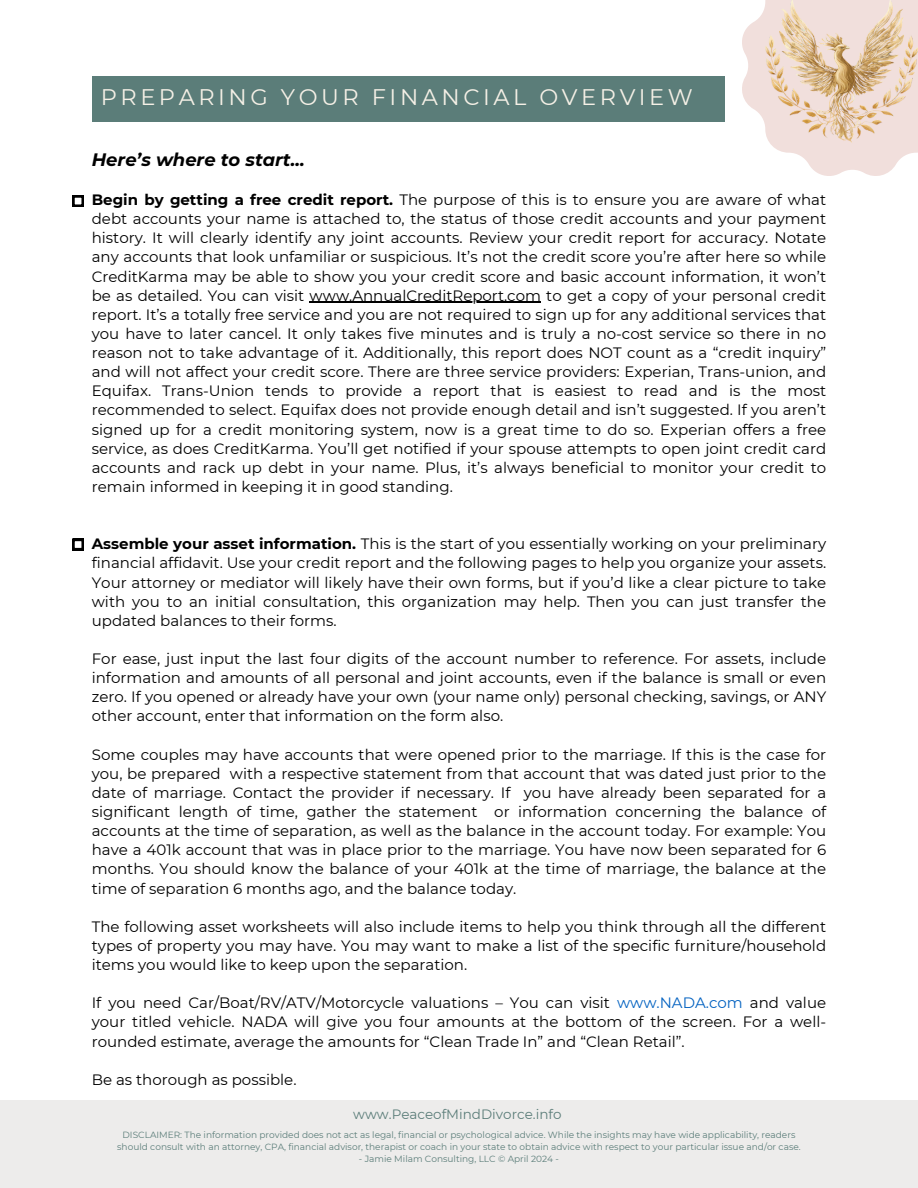
<style>
.page{position:relative;width:918px;height:1188px;background:#fff}
.page>*{position:absolute;margin:0;border:0;box-sizing:border-box;transform-origin:0 0}
.t1{font:22.5px "Montserrat";letter-spacing:.16em;color:#f5f0e6}
.t2{font:italic 700 18px "Montserrat";color:#000}
.t3{font:15px/19.2px "Montserrat";color:#000;text-align:justify}
.t4{font:13.5px "Montserrat";color:#5b7d79}
.t5{font:9px/12px "Montserrat";color:#5b7d79;text-align:center}
.s1{font-weight:700}
.s2{color:#0563c1}
</style>
<div class="page">
<hr style="left:310px;top:302px;width:231px;height:1px;background:#000">
<svg style="left:72px;top:195px;width:12px;height:12px"></svg>
<svg style="left:72px;top:539px;width:12px;height:11px"></svg>
<div style="left:0;top:1100px;width:918px;height:88px;background:#edeceb"></div>
<div style="left:92px;top:76px;width:632px;height:46px;background:#5b7d79"></div>
<svg style="left:742px;top:22px;width:162px;height:154px"></svg>
<img style="left:754px;top:0;width:164px;height:156px">
<h3 class="t1" style="left:101px;top:83px;width:594px">PREPARING YOUR FINANCIAL OVERVIEW</h3>
<p class="t2" style="left:92px;top:148px;width:215px">Here’s where to start...</p>
<p class="t3" style="left:92px;top:190px;width:736px"><span class="s1">Begin by getting a free credit report.</span> The purpose of this is to ensure you are aware of what debt accounts your name is attached to, the status of those credit accounts and your payment history. It will clearly identify any joint accounts. Review your credit report for accuracy. Notate any accounts that look unfamiliar or suspicious. It’s not the credit score you’re after here so while CreditKarma may be able to show you your credit score and basic account information, it won’t be as detailed. You can visit www.AnnualCreditReport.com to get a copy of your personal credit</p>
<p class="t3" style="left:92px;top:305px;width:736px">report. It’s a totally free service and you are not required to sign up for any additional services that you have to later cancel. It only takes five minutes and is truly a no-cost service so there in no reason not to take advantage of it. Additionally, this report does NOT count as a “credit inquiry” and will not affect your credit score. There are three service providers: Experian, Trans-union, and Equifax. Trans-Union tends to provide a report that is easiest to read and is the most recommended to select. Equifax does not provide enough detail and isn’t suggested. If you aren’t signed up for a credit monitoring system, now is a great time to do so. Experian offers a free service, as does CreditKarma. You’ll get notified if your spouse attempts to open joint credit card accounts and rack up debt in your name. Plus, it’s always beneficial to monitor your credit to remain informed in keeping it in good standing.</p>
<p class="t3" style="left:92px;top:534px;width:736px"><span class="s1">Assemble your asset information.</span> This is the start of you essentially working on your preliminary financial affidavit. Use your credit report and the following pages to help you organize your assets.<br>Your attorney or mediator will likely have their own forms, but if you’d like a clear picture to take with you to an initial consultation, this organization may help. Then you can just transfer the updated balances to their forms.</p>
<h1 class="t3" style="left:92px;top:649px;width:736px">For ease, just input the last four digits of the account number to reference. For assets, include information and amounts of all personal and joint accounts, even if the balance is small or even zero. If you opened or already have your own (your name only) personal checking, savings, or ANY other account, enter that information on the form also.</h1>
<h2 class="t3" style="left:92px;top:745px;width:736px">Some couples may have accounts that were opened prior to the marriage. If this is the case for you, be prepared with a respective statement from that account that was dated just prior to the date of marriage. Contact the provider if necessary. If you have already been separated for a significant length of time, gather the statement or information concerning the balance of accounts at the time of separation, as well as the balance in the account today. For example: You have a 401k account that was in place prior to the marriage. You have now been separated for 6 months. You should know the balance of your 401k at the time of marriage, the balance at the time of separation 6 months ago, and the balance today.</h2>
<h3 class="t3" style="left:92px;top:917px;width:736px">The following asset worksheets will also include items to help you think through all the different types of property you may have. You may want to make a list of the specific furniture/household items you would like to keep upon the separation.</h3>
<h3 class="t3" style="left:92px;top:993px;width:736px">If you need Car/Boat/RV/ATV/Motorcycle valuations – You can visit <span class="s2">www.NADA.com</span> and value your titled vehicle. NADA will give you four amounts at the bottom of the screen. For a well&shy;rounded estimate, average the amounts for “Clean Trade In” and “Clean Retail”.</h3>
<h3 class="t3" style="left:92px;top:1070px;width:206px">Be as thorough as possible.</h3>
<h3 class="t4" style="left:353px;top:1105px;width:210px">www.PeaceofMindDivorce.info</h3>
<h3 class="t5" style="left:117px;top:1128px;width:685px">DISCLAIMER: The information provided does not act as legal, financial or psychological advice. While the insights may have wide applicability, readers should consult with an attorney, CPA, financial advisor, therapist or coach in your state to obtain advice with respect to your particular issue and/or case.</h3>
<h3 class="t5" style="left:359px;top:1152px;width:202px">- Jamie Milam Consulting, LLC © April 2024 -</h3>
</div>
